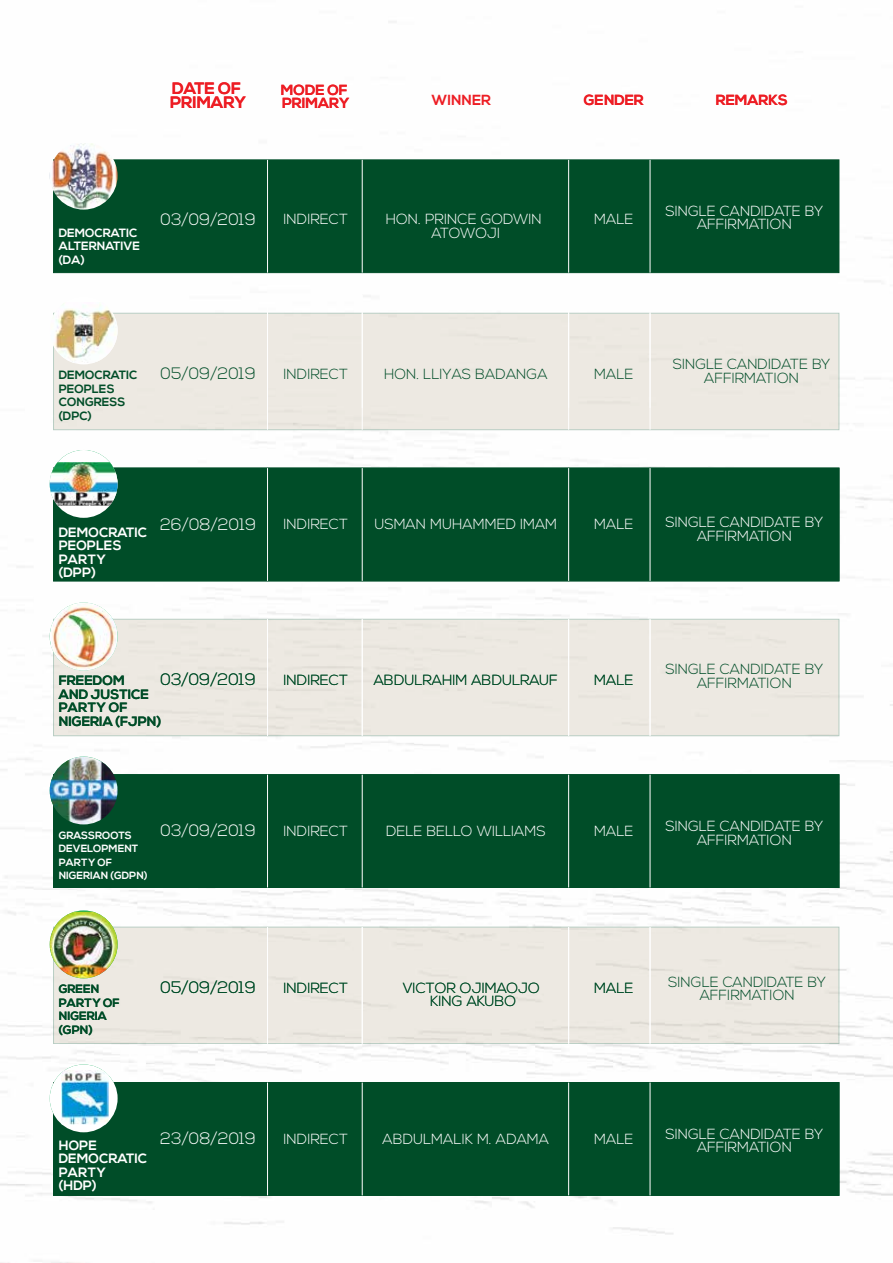
<style>
.page{position:relative;width:893px;height:1263px;background:#fff}
.page>*{position:absolute;margin:0;border:0;box-sizing:border-box;transform-origin:0 0}
.t1{font:300 16.5px "Nexa";color:#fff}
.t2{font:300 16.5px "Nexa";color:#004d28}
.t3{font:700 16.5px/13.5px "Nexa";color:#ed1d24}
.t4{font:300 14.7px/13.5px "Nexa";color:#fff;text-align:center}
.t5{font:300 14.7px/13.5px "Nexa";color:#004d28;text-align:center}
.t6{font:700 14.7px/13.5px "Nexa";color:#ed1d24}
.t7{font:700 13.5px/13.5px "Nexa";color:#fff}
.t8{font:700 13.5px/13.5px "Nexa";color:#004d28}
.t9{font:700 12px/13.5px "Nexa";color:#004d28}
.t10{font:700 12px/13.5px "Nexa";color:#fff}
.t11{font:700 10.5px/13.5px "Nexa";color:#fff}
</style>
<div class="page">
<img style="left:0;top:21px;width:892px;height:1242px">
<div style="left:53px;top:160px;width:786px;height:113px;background:#004d28;border:1px solid #004d28"></div>
<hr style="left:267px;top:160px;width:1px;height:113px;background:#fff">
<hr style="left:362px;top:160px;width:1px;height:113px;background:#fff">
<hr style="left:568px;top:160px;width:1px;height:113px;background:#fff">
<hr style="left:650px;top:160px;width:1px;height:113px;background:#fff">
<div style="left:53px;top:619px;width:786px;height:117px;background:#ede9e2"></div>
<div style="left:53px;top:927px;width:786px;height:117px;background:#ede9e2"></div>
<div style="left:53px;top:468px;width:786px;height:113px;background:#004d28"></div>
<hr style="left:267px;top:468px;width:1px;height:113px;background:#fff">
<hr style="left:362px;top:468px;width:1px;height:113px;background:#fff">
<hr style="left:568px;top:468px;width:1px;height:113px;background:#fff">
<hr style="left:650px;top:468px;width:1px;height:113px;background:#fff">
<hr style="left:267px;top:619px;width:1px;height:117px;background:#fff">
<hr style="left:362px;top:619px;width:1px;height:117px;background:#fff">
<hr style="left:568px;top:619px;width:1px;height:117px;background:#fff">
<hr style="left:650px;top:619px;width:1px;height:117px;background:#fff">
<div style="left:53px;top:774px;width:786px;height:114px;background:#004d28"></div>
<hr style="left:267px;top:775px;width:1px;height:112px;background:#fff">
<hr style="left:362px;top:775px;width:1px;height:112px;background:#fff">
<hr style="left:568px;top:775px;width:1px;height:112px;background:#fff">
<hr style="left:650px;top:775px;width:1px;height:112px;background:#fff">
<hr style="left:267px;top:927px;width:1px;height:116px;background:#fff">
<hr style="left:362px;top:927px;width:1px;height:116px;background:#fff">
<hr style="left:568px;top:927px;width:1px;height:116px;background:#fff">
<hr style="left:650px;top:927px;width:1px;height:116px;background:#fff">
<div style="left:53px;top:1082px;width:786px;height:114px;background:#004d28"></div>
<hr style="left:267px;top:1082px;width:1px;height:113px;background:#fff">
<hr style="left:362px;top:1082px;width:1px;height:113px;background:#fff">
<hr style="left:568px;top:1082px;width:1px;height:113px;background:#fff">
<hr style="left:650px;top:1082px;width:1px;height:113px;background:#fff">
<img style="left:50px;top:143px;width:68px;height:67px">
<div style="left:53px;top:313px;width:786px;height:117px;background:#ede9e2"></div>
<hr style="left:267px;top:313px;width:1px;height:117px;background:#fff">
<hr style="left:362px;top:313px;width:1px;height:117px;background:#fff">
<hr style="left:568px;top:313px;width:1px;height:117px;background:#fff">
<hr style="left:650px;top:313px;width:1px;height:117px;background:#fff">
<hr style="left:267px;top:295px;width:1px;height:113px;background:#fff">
<hr style="left:362px;top:295px;width:1px;height:113px;background:#fff">
<hr style="left:568px;top:295px;width:1px;height:113px;background:#fff">
<hr style="left:650px;top:295px;width:1px;height:113px;background:#fff">
<div style="left:50px;top:297px;width:68px;height:67px;background:#fff;border-radius:50%"></div>
<img style="left:50px;top:302px;width:68px;height:61px">
<div style="left:50px;top:450px;width:68px;height:68px;background:#fff;border-radius:50%"></div>
<img style="left:50px;top:462px;width:68px;height:44px">
<img style="left:51px;top:603px;width:66px;height:67px">
<img style="left:50px;top:757px;width:68px;height:67px;border-radius:34px">
<img style="left:50px;top:912px;width:68px;height:66px">
<div style="left:50px;top:1064px;width:68px;height:68px;background:#fff;border-radius:50%"></div>
<img style="left:61px;top:1070px;width:48px;height:54px">
<p class="t3" style="left:170px;top:82px;width:77px">DATE OF<br>PRIMARY</p>
<p class="t6" style="left:281px;top:84px;width:70px">MODE OF<br>PRIMARY</p>
<p class="t6" style="left:432px;top:94px;width:61px">WINNER</p>
<p class="t6" style="left:584px;top:94px;width:61px">GENDER</p>
<p class="t6" style="left:716px;top:94px;width:73px">REMARKS</p>
<p class="t10" style="left:59px;top:226px;width:83px">DEMOCRATIC<br>ALTERNATIVE (DA)</p>
<p class="t1" style="left:160px;top:209px;width:97px">03/09/2019</p>
<p class="t4" style="left:283px;top:213px;width:66px">INDIRECT</p>
<p class="t4" style="left:386px;top:213px;width:157px">HON. PRINCE GODWIN<br>ATOWOJI</p>
<p class="t4" style="left:594px;top:213px;width:41px">MALE</p>
<p class="t4" style="left:666px;top:205px;width:159px">SINGLE CANDIDATE BY<br>AFFIRMATION</p>
<p class="t9" style="left:59px;top:369px;width:80px">DEMOCRATIC<br>PEOPLES<br>CONGRESS (DPC)</p>
<p class="t2" style="left:160px;top:364px;width:97px">05/09/2019</p>
<p class="t5" style="left:283px;top:368px;width:66px">INDIRECT</p>
<p class="t5" style="left:384px;top:368px;width:165px">HON. LLIYAS BADANGA</p>
<p class="t5" style="left:594px;top:368px;width:41px">MALE</p>
<p class="t5" style="left:673px;top:358px;width:159px">SINGLE CANDIDATE BY<br>AFFIRMATION</p>
<p class="t4" style="left:677px;top:510px;width:137px">SINGLE CANDIDATE<br>AFFIRMATION BY<br>VOICE</p>
<p class="t1" style="left:160px;top:515px;width:98px">26/08/2019</p>
<p class="t4" style="left:283px;top:518px;width:66px">INDIRECT</p>
<p class="t4" style="left:374px;top:518px;width:184px">USMAN MUHAMMED IMAM</p>
<p class="t4" style="left:594px;top:518px;width:41px">MALE</p>
<p class="t7" style="left:59px;top:526px;width:90px">DEMOCRATIC<br>PEOPLES<br>PARTY<br>(DPP)</p>
<p class="t4" style="left:666px;top:516px;width:159px">SINGLE CANDIDATE BY<br>AFFIRMATION</p>
<p class="t2" style="left:160px;top:670px;width:97px">03/09/2019</p>
<p class="t5" style="left:283px;top:674px;width:66px">INDIRECT</p>
<p class="t5" style="left:374px;top:674px;width:185px">ABDULRAHIM ABDULRAUF</p>
<p class="t5" style="left:594px;top:674px;width:41px">MALE</p>
<p class="t5" style="left:666px;top:663px;width:159px">SINGLE CANDIDATE BY<br>AFFIRMATION</p>
<p class="t8" style="left:59px;top:674px;width:104px">FREEDOM<br>AND JUSTICE<br>PARTY OF<br>NIGERIA (FJPN)</p>
<p class="t11" style="left:59px;top:829px;width:74px">GRASSROOTS</p>
<p class="t1" style="left:160px;top:821px;width:97px">03/09/2019</p>
<p class="t4" style="left:283px;top:825px;width:66px">INDIRECT</p>
<p class="t4" style="left:386px;top:825px;width:161px">DELE BELLO WILLIAMS</p>
<p class="t4" style="left:594px;top:825px;width:41px">MALE</p>
<p class="t11" style="left:59px;top:842px;width:90px">DEVELOPMENT<br>PARTY OF<br>NIGERIAN (GDPN)</p>
<p class="t4" style="left:666px;top:820px;width:159px">SINGLE CANDIDATE BY<br>AFFIRMATION</p>
<p class="t4" style="left:679px;top:820px;width:137px">SINGLE CAN IDATE<br>CONSENSUS</p>
<p class="t9" style="left:59px;top:982px;width:62px">GREEN<br>PARTY OF<br>NIGERIA (GPN)</p>
<p class="t2" style="left:160px;top:978px;width:97px">05/09/2019</p>
<p class="t5" style="left:283px;top:981px;width:66px">INDIRECT</p>
<p class="t5" style="left:403px;top:981px;width:139px">VICTOR OJIMAOJO<br>KING AKUBO</p>
<p class="t5" style="left:594px;top:981px;width:41px">MALE</p>
<p class="t5" style="left:668px;top:976px;width:159px">SINGLE CANDIDATE BY<br>AFFIRMATION</p>
<p class="t4" style="left:677px;top:1123px;width:137px">SINGLE CANDIDATE<br>AFFIRMATION BY</p>
<p class="t7" style="left:59px;top:1139px;width:90px">HOPE<br>DEMOCRATIC<br>PARTY (HDP)</p>
<p class="t4" style="left:666px;top:1128px;width:159px">SINGLE CANDIDATE BY<br>AFFIRMATION</p>
<p class="t1" style="left:160px;top:1129px;width:97px">23/08/2019</p>
<p class="t4" style="left:283px;top:1132px;width:66px">INDIRECT</p>
<p class="t4" style="left:383px;top:1132px;width:168px">ABDULMALIK M. ADAMA</p>
<p class="t4" style="left:594px;top:1132px;width:41px">MALE</p>
</div>
